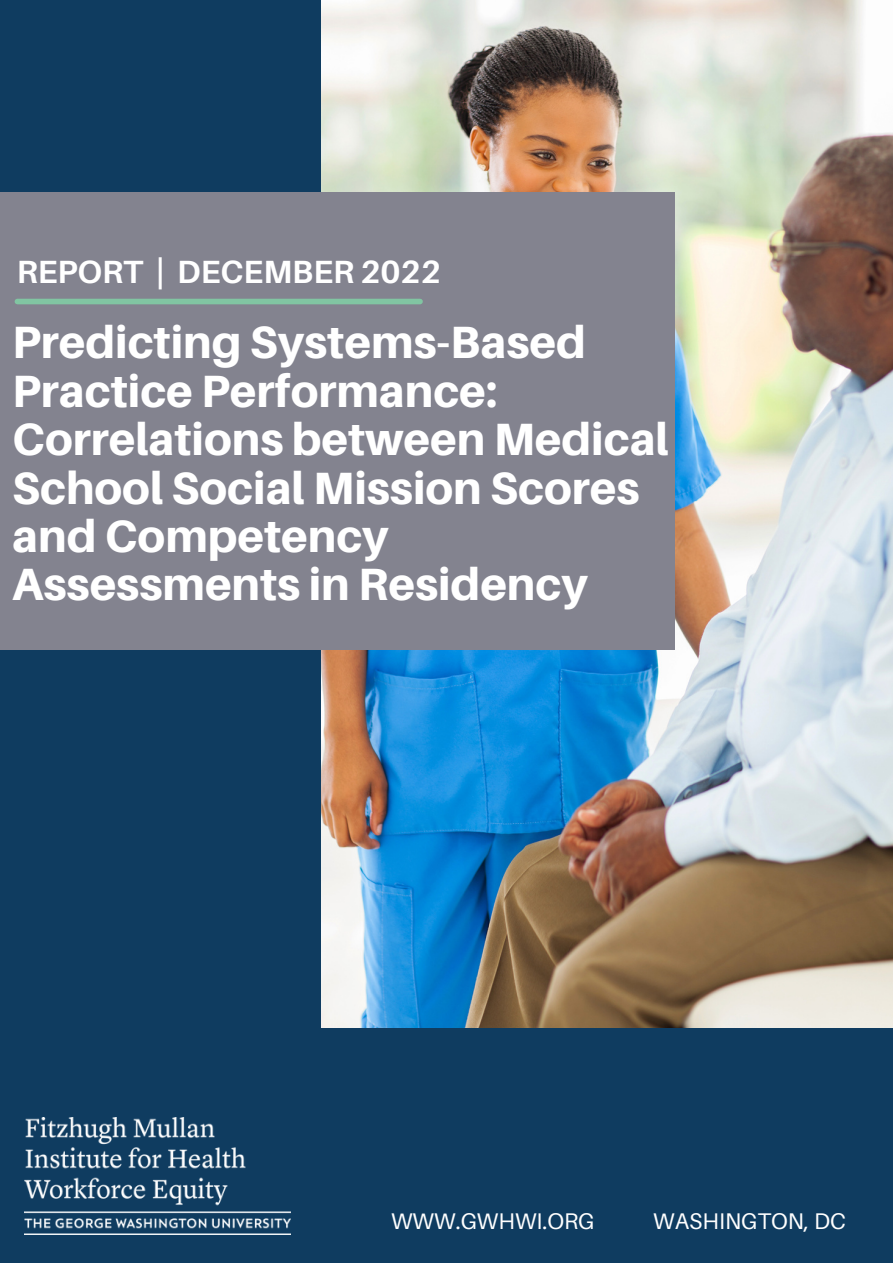
<style>
.page{position:relative;width:893px;height:1264px;background:#fff}
.page>*{position:absolute;margin:0;border:0;box-sizing:border-box;transform-origin:0 0}
.t1{font:800 45.3px/48.3px "Aileron";color:#fff}
.t2{font:700 32.1px "Aileron";color:#fff}
.t3{font:22.65px "Aileron";color:#fff}
</style>
<div class="page">
<div style="left:0;top:0;width:892px;height:1262px;background:#0f3c60"></div>
<img style="left:321px;top:0;width:571px;height:1027px">
<div style="left:0;top:192px;width:674px;height:458px;background:#83838f"></div>
<img style="left:24px;top:1117px;width:267px;height:112px">
<div style="left:17px;top:299px;width:403px;height:5px;background:#81c5a2"></div>
<p class="t2" style="left:17px;top:251px;width:425px">REPORT | DECEMBER 2022</p>
<p class="t1" style="left:12px;top:317px;width:658px">Predicting Systems-Based<br>Practice Performance:<br>Correlations between Medical<br>School Social Mission Scores and Competency<br>Assessments in Residency</p>
<p class="t3" style="left:391px;top:1207px;width:205px">WWW.GWHWI.ORG</p>
<p class="t3" style="left:653px;top:1207px;width:194px">WASHINGTON, DC</p>
</div>
